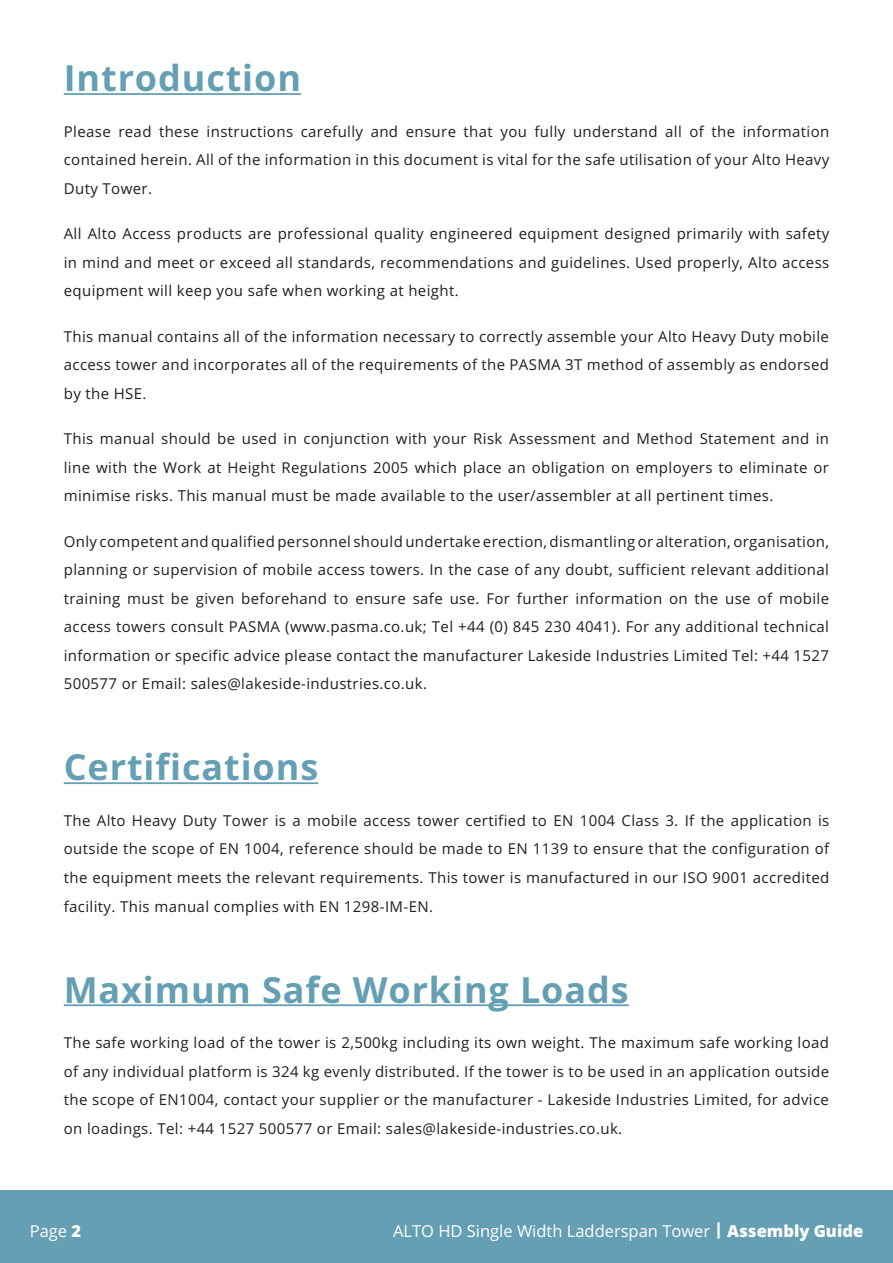
<style>
.page{position:relative;width:893px;height:1263px;background:#fff}
.page>*{position:absolute;margin:0;border:0;box-sizing:border-box;transform-origin:0 0}
.t1{font:700 36px "Open Sans";letter-spacing:.025em;color:#659fb3}
.t2{font:16.5px "Open Sans";color:#fff}
.t3{font:15px/28.5px "Open Sans";letter-spacing:.025em;color:#231f20;text-align:justify}
.s1{font-weight:800}
</style>
<div class="page">
<div style="left:0;top:1191px;width:893px;height:72px;background:#659fb3"></div>
<hr style="left:64px;top:93px;width:237px;height:2px;background:#659fb3">
<hr style="left:64px;top:782px;width:254px;height:2px;background:#659fb3">
<hr style="left:64px;top:1004px;width:565px;height:2px;background:#659fb3">
<p class="t1" style="left:64px;top:64px;width:239px">Introduction</p>
<p class="t3" style="left:64px;top:117px;width:767px">Please read these instructions carefully and ensure that you fully understand all of the information contained herein. All of the information in this document is vital for the safe utilisation of your Alto Heavy Duty Tower.</p>
<p class="t3" style="left:64px;top:220px;width:767px">All Alto Access products are professional quality engineered equipment designed primarily with safety in mind and meet or exceed all standards, recommendations and guidelines. Used properly, Alto access equipment will keep you safe when working at height.</p>
<p class="t3" style="left:64px;top:322px;width:767px">This manual contains all of the information necessary to correctly assemble your Alto Heavy Duty mobile access tower and incorporates all of the requirements of the PASMA 3T method of assembly as endorsed by the HSE.</p>
<p class="t3" style="left:64px;top:425px;width:767px">This manual should be used in conjunction with your Risk Assessment and Method Statement and in line with the Work at Height Regulations 2005 which place an obligation on employers to eliminate or minimise risks. This manual must be made available to the user/assembler at all pertinent times.</p>
<p class="t3" style="left:64px;top:527px;width:767px">Only competent and qualified personnel should undertake erection, dismantling or alteration, organisation, planning or supervision of mobile access towers. In the case of any doubt, sufficient relevant additional training must be given beforehand to ensure safe use. For further information on the use of mobile access towers consult PASMA (www.pasma.co.uk; Tel +44 (0) 845 230 4041). For any additional technical information or specific advice please contact the manufacturer Lakeside Industries Limited Tel: +44 1527<br>500577 or Email: sales@lakeside-industries.co.uk.</p>
<p class="t1" style="left:64px;top:753px;width:256px">Certifications</p>
<p class="t3" style="left:64px;top:806px;width:767px">The Alto Heavy Duty Tower is a mobile access tower certified to EN 1004 Class 3. If the application is outside the scope of EN 1004, reference should be made to EN 1139 to ensure that the configuration of the equipment meets the relevant requirements. This tower is manufactured in our ISO 9001 accredited facility. This manual complies with EN 1298-IM-EN.</p>
<p class="t1" style="left:64px;top:975px;width:566px">Maximum Safe Working Loads</p>
<p class="t3" style="left:64px;top:1028px;width:767px">The safe working load of the tower is 2,500kg including its own weight. The maximum safe working load of any individual platform is 324 kg evenly distributed. If the tower is to be used in an application outside the scope of EN1004, contact your supplier or the manufacturer - Lakeside Industries Limited, for advice on loadings. Tel: +44 1527 500577 or Email: sales@lakeside-industries.co.uk.</p>
<p class="t2" style="left:30px;top:1221px;width:53px">Page <span class="s1">2</span></p>
<p class="t2" style="left:393px;top:1221px;width:472px">ALTO HD Single Width Ladderspan Tower <span class="s1">| Assembly Guide</span></p>
</div>
